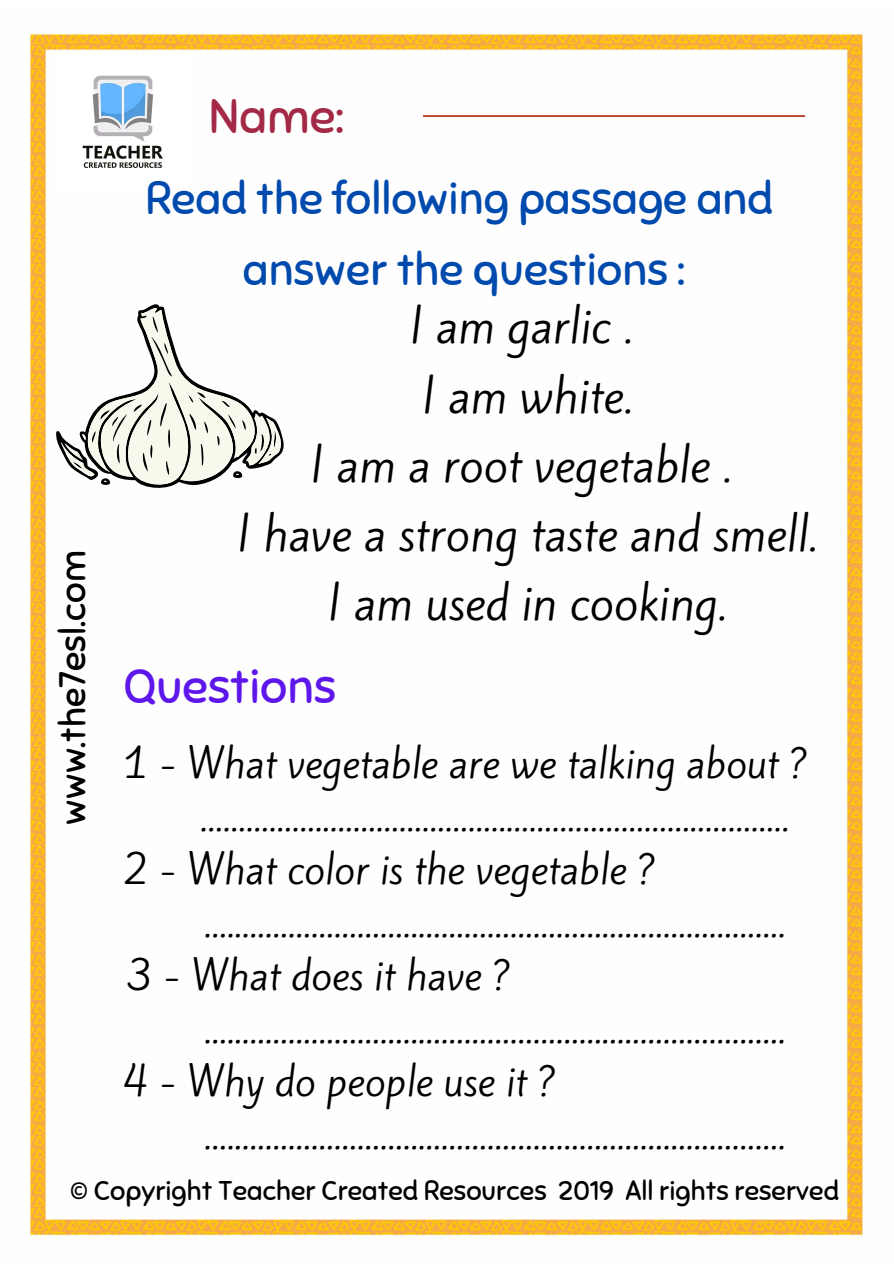
<style>
.page{position:relative;width:894px;height:1264px;background:#fff}
.page>*{position:absolute;margin:0;border:0;box-sizing:border-box;transform-origin:0 0}
.t1{font:48.45px "Sniglet";color:#a32947}
.t2{font:48px "Sniglet";color:#5e17eb}
.t3{font:45px/70.9px "Sniglet";color:#004aad;text-align:center}
.t4{font:44.1px/69.3px "Kite One";color:#000;text-align:center}
.t5{font:37.8px "Kite One";color:#000}
.t6{font:36.45px "Sniglet";color:#000}
.t7{font:27px "Sniglet";color:#000}
</style>
<div class="page">
<img style="left:29px;top:32px;width:835px;height:1205px">
<svg style="left:423px;top:115px;width:381px;height:2px"></svg>
<img style="left:55px;top:60px;width:136px;height:130px">
<svg style="left:55px;top:304px;width:228px;height:184px"></svg>
<p class="t1" style="left:209px;top:86px;width:136px">Name:</p>
<p class="t6" style="left:51px;top:824px;width:276px;rotate:-90deg">www.the7esl.com</p>
<p class="t3" style="left:145px;top:164px;width:628px">Read the following passage and answer the questions :</p>
<p class="t4" style="left:238px;top:292px;width:580px">I am garlic .<br>I am white.<br>I am a root vegetable .<br>I have a strong taste and smell.<br>I am used in cooking.</p>
<p class="t2" style="left:123px;top:657px;width:214px">Questions</p>
<p class="t5" style="left:123px;top:736px;width:686px">1 - What vegetable are we talking about ?</p>
<p class="t5" style="left:200px;top:789px;width:590px">.............................................................................</p>
<p class="t5" style="left:123px;top:842px;width:534px">2 - What color is the vegetable ?</p>
<p class="t5" style="left:204px;top:895px;width:583px">............................................................................</p>
<p class="t5" style="left:127px;top:948px;width:385px">3 - What does it have ?</p>
<p class="t5" style="left:204px;top:1001px;width:583px">............................................................................</p>
<p class="t5" style="left:123px;top:1054px;width:435px">4 - Why do people use it ?</p>
<p class="t5" style="left:204px;top:1107px;width:583px">............................................................................</p>
<p class="t7" style="left:70px;top:1174px;width:770px">© Copyright Teacher Created Resources 2019 All rights reserved</p>
</div>
